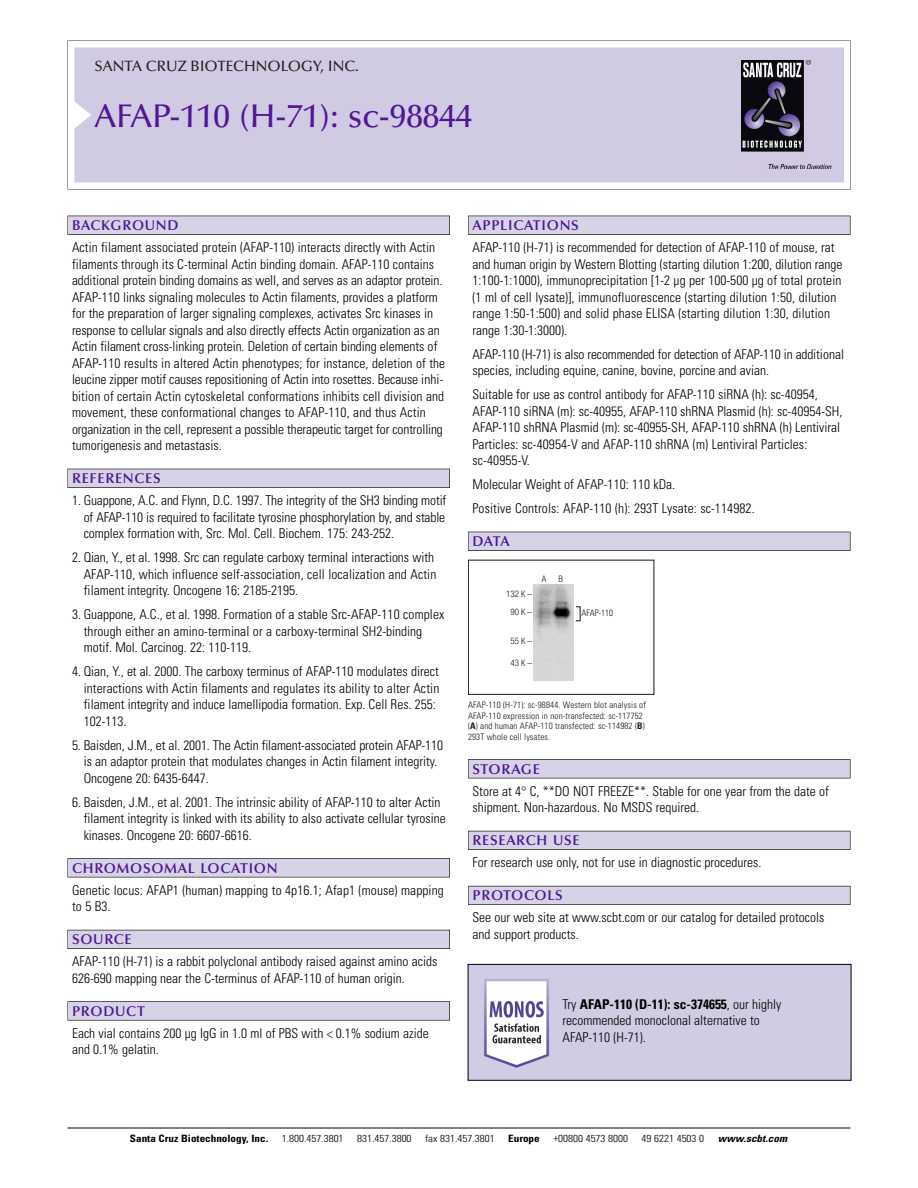
<style>
.page{position:relative;width:918px;height:1188px;background:#fff}
.page>*{position:absolute;margin:0;border:0;box-sizing:border-box;transform-origin:0 0}
.t1{font:500 33px "Optima";color:#511695}
.t2{font:500 15px "Optima";color:#231f20}
.t3{font:600 14.25px "Optima";letter-spacing:.05em;color:#511695}
.t4{font:300 condensed 13.5px/16.5px "Univers";color:#000}
.t5{font:300 condensed 10.2px "Univers";color:#000;scale:1.1 1}
.t6{font:700 condensed 10.2px "Univers";color:#000;scale:1.1 1}
.t7{font:italic 700 condensed 10.2px "Univers";letter-spacing:.005em;color:#000;scale:1.1 1}
.t8{font:9px/10.5px "Univers Condensed Light+KTVAJN";letter-spacing:.015em;color:#191919}
.t9{font:9px/18px "Helvetica Neue Light Cond+RIYPBK";color:#191919;text-align:center}
.s1{font-family:"Univers Condensed Bold+ZQKYBG"}
.s2{font-weight:700}
</style>
<div class="page">
<svg style="left:68px;top:40px;width:783px;height:149px"></svg>
<div style="left:74px;top:47px;width:770px;height:135px;background:#d1cae3"></div>
<img style="left:741px;top:60px;width:90px;height:108px">
<div style="left:68px;top:216px;width:382px;height:19px;background:#525155"></div>
<div style="left:68px;top:216px;width:381px;height:18px;background:#d7d3e7"></div>
<div style="left:68px;top:469px;width:382px;height:19px;background:#515055"></div>
<div style="left:68px;top:469px;width:381px;height:18px;background:#d7d3e7"></div>
<div style="left:68px;top:858px;width:382px;height:19px;background:#545357"></div>
<div style="left:68px;top:859px;width:381px;height:18px;background:#d7d3e7"></div>
<div style="left:68px;top:930px;width:382px;height:19px;background:#54535a"></div>
<div style="left:68px;top:930px;width:381px;height:18px;background:#d7d3e7"></div>
<svg style="left:68px;top:1001px;width:382px;height:20px"></svg>
<div style="left:68px;top:1002px;width:381px;height:18px;background:#d7d3e7"></div>
<div style="left:468px;top:216px;width:382px;height:19px;background:#525155"></div>
<div style="left:468px;top:216px;width:382px;height:18px;background:#d7d3e7"></div>
<div style="left:468px;top:532px;width:382px;height:19px;background:#515055"></div>
<div style="left:468px;top:532px;width:382px;height:18px;background:#d7d3e7"></div>
<div style="left:468px;top:759px;width:382px;height:19px;background:#545357"></div>
<div style="left:468px;top:760px;width:382px;height:18px;background:#d7d3e7"></div>
<div style="left:468px;top:831px;width:382px;height:19px;background:#54535a"></div>
<div style="left:468px;top:831px;width:382px;height:18px;background:#d7d3e7"></div>
<div style="left:468px;top:886px;width:382px;height:19px;background:#5b5a62"></div>
<div style="left:468px;top:886px;width:382px;height:18px;background:#d7d3e7"></div>
<hr style="left:68px;top:1128px;width:782px;height:1px;background:#000">
<div style="left:468px;top:560px;width:186px;height:135px;border:1px solid #191919"></div>
<img style="left:533px;top:585px;width:41px;height:95px">
<img style="left:470px;top:966px;width:379px;height:113px">
<div style="left:468px;top:964px;width:383px;height:117px;border:1px solid #000"></div>
<p class="t2" style="left:94px;top:61px;width:266px">SANTA CRUZ BIOTECHNOLOGY, INC.</p>
<h1 class="t1" style="left:94px;top:103px;width:379px">AFAP-110 (H-71): sc-98844</h1>
<p class="t3" style="left:72px;top:219px;width:108px">BACKGROUND</p>
<p class="t4" style="left:72px;top:240px;width:374px">Actin filament associated protein (AFAP-110) interacts directly with Actin filaments through its C-terminal Actin binding domain. AFAP-110 contains additional protein binding domains as well, and serves as an adaptor protein.<br>AFAP-110 links signaling molecules to Actin filaments, provides a platform for the preparation of larger signaling complexes, activates Src kinases in response to cellular signals and also directly effects Actin organization as an Actin filament cross-linking protein. Deletion of certain binding elements of AFAP-110 results in altered Actin phenotypes; for instance, deletion of the leucine zipper motif causes repositioning of Actin into rosettes. Because inhi&shy;bition of certain Actin cytoskeletal conformations inhibits cell division and movement, these conformational changes to AFAP-110, and thus Actin organization in the cell, represent a possible therapeutic target for controlling tumorigenesis and metastasis.</p>
<p class="t3" style="left:72px;top:473px;width:90px">REFERENCES</p>
<p class="t4" style="left:84px;top:493px;width:364px;text-align:justify;text-indent:-12px">1. Guappone, A.C. and Flynn, D.C. 1997. The integrity of the SH3 binding motif of AFAP-110 is required to facilitate tyrosine phosphorylation by, and stable complex formation with, Src. Mol. Cell. Biochem. 175: 243-252.</p>
<p class="t4" style="left:84px;top:550px;width:354px;text-indent:-12px">2. Qian, Y., et al. 1998. Src can regulate carboxy terminal interactions with<br>AFAP-110, which influence self-association, cell localization and Actin filament integrity. Oncogene 16: 2185-2195.</p>
<p class="t4" style="left:84px;top:607px;width:362px;text-indent:-12px">3. Guappone, A.C., et al. 1998. Formation of a stable Src-AFAP-110 complex through either an amino-terminal or a carboxy-terminal SH2-binding motif. Mol. Carcinog. 22: 110-119.</p>
<p class="t4" style="left:84px;top:664px;width:357px;text-indent:-12px">4. Qian, Y., et al. 2000. The carboxy terminus of AFAP-110 modulates direct interactions with Actin filaments and regulates its ability to alter Actin filament integrity and induce lamellipodia formation. Exp. Cell Res. 255:<br>102-113.</p>
<p class="t4" style="left:84px;top:738px;width:361px;text-indent:-12px">5. Baisden, J.M., et al. 2001. The Actin filament-associated protein AFAP-110 is an adaptor protein that modulates changes in Actin filament integrity.<br>Oncogene 20: 6435-6447.</p>
<p class="t4" style="left:84px;top:795px;width:364px;text-indent:-12px">6. Baisden, J.M., et al. 2001. The intrinsic ability of AFAP-110 to alter Actin filament integrity is linked with its ability to also activate cellular tyrosine kinases. Oncogene 20: 6607-6616.</p>
<p class="t3" style="left:72px;top:862px;width:207px">CHROMOSOMAL LOCATION</p>
<p class="t4" style="left:72px;top:883px;width:373px">Genetic locus: AFAP1 (human) mapping to 4p16.1; Afap1 (mouse) mapping to 5 B3.</p>
<p class="t3" style="left:72px;top:934px;width:61px">SOURCE</p>
<p class="t4" style="left:72px;top:954px;width:367px">AFAP-110 (H-71) is a rabbit polyclonal antibody raised against amino acids<br>626-690 mapping near the C-terminus of AFAP-110 of human origin.</p>
<p class="t3" style="left:72px;top:1005px;width:74px">PRODUCT</p>
<p class="t4" style="left:72px;top:1026px;width:358px">Each vial contains 200 µg IgG in 1.0 ml of PBS with &lt; 0.1% sodium azide and 0.1% gelatin.</p>
<p class="t3" style="left:473px;top:219px;width:108px">APPLICATIONS</p>
<p class="t4" style="left:473px;top:240px;width:371px">AFAP-110 (H-71) is recommended for detection of AFAP-110 of mouse, rat and human origin by Western Blotting (starting dilution 1:200, dilution range 1:100-1:1000), immunoprecipitation [1-2 µg per 100-500 µg of total protein (1 ml of cell lysate)], immunofluorescence (starting dilution 1:50, dilution range 1:50-1:500) and solid phase ELISA (starting dilution 1:30, dilution range 1:30-1:3000).</p>
<p class="t4" style="left:473px;top:347px;width:373px">AFAP-110 (H-71) is also recommended for detection of AFAP-110 in additional species, including equine, canine, bovine, porcine and avian.</p>
<p class="t4" style="left:473px;top:387px;width:371px">Suitable for use as control antibody for AFAP-110 siRNA (h): sc-40954, AFAP-110 siRNA (m): sc-40955, AFAP-110 shRNA Plasmid (h): sc-40954-SH, AFAP-110 shRNA Plasmid (m): sc-40955-SH, AFAP-110 shRNA (h) Lentiviral Particles: sc-40954-V and AFAP-110 shRNA (m) Lentiviral Particles: sc-40955-V.</p>
<p class="t4" style="left:473px;top:473px;width:284px;line-height:24px">Molecular Weight of AFAP-110: 110 kDa.<br>Positive Controls: AFAP-110 (h): 293T Lysate: sc-114982.</p>
<p class="t3" style="left:473px;top:536px;width:39px">DATA</p>
<p class="t9" style="left:506px;top:586px;width:28px">132 K –<br>90K–</p>
<p class="t9" style="left:510px;top:633px;width:23px">55K–</p>
<p class="t9" style="left:510px;top:655px;width:23px">43K–</p>
<p class="t9" style="left:542px;top:570px;width:6px">A</p>
<p class="t9" style="left:559px;top:570px;width:6px">B</p>
<p class="t8" style="left:581px;top:608px;width:33px">AFAP-110</p>
<p class="t8" style="left:468px;top:701px;width:179px">AFAP-110 (H-71): sc-98844. Western blot analysis of AFAP-110 expression in non-transfected: sc-117752 (<span class="s1">A</span>) and human AFAP-110 transfected: sc-114982 (<span class="s1">B</span>)<br>293T whole cell lysates.</p>
<p class="t3" style="left:473px;top:763px;width:69px">STORAGE</p>
<p class="t4" style="left:473px;top:784px;width:358px">Store at 4° C, **DO NOT FREEZE**. Stable for one year from the date of shipment. Non-hazardous. No MSDS required.</p>
<p class="t3" style="left:473px;top:835px;width:109px">RESEARCH USE</p>
<p class="t4" style="left:473px;top:855px;width:290px">For research use only, not for use in diagnostic procedures.</p>
<p class="t3" style="left:473px;top:890px;width:92px">PROTOCOLS</p>
<p class="t4" style="left:473px;top:910px;width:353px">See our web site at www.scbt.com or our catalog for detailed protocols and support products.</p>
<p class="t4" style="left:563px;top:997px;width:220px">Try <span class="s2">AFAP-110 (D-11): sc-374655</span>, our highly recommended monoclonal alternative to<br>AFAP-110 (H-71).</p>
<p class="t6" style="left:130px;top:1135px;width:127px">Santa Cruz Biotechnology, Inc.</p>
<p class="t5" style="left:282px;top:1135px;width:58px">1.800.457.3801</p>
<p class="t5" style="left:357px;top:1135px;width:51px">831.457.3800</p>
<p class="t5" style="left:425px;top:1135px;width:65px">fax 831.457.3801</p>
<p class="t6" style="left:508px;top:1135px;width:30px">Europe</p>
<p class="t5" style="left:553px;top:1135px;width:69px">+00800 4573 8000</p>
<p class="t5" style="left:642px;top:1135px;width:58px">49 6221 4503 0</p>
<p class="t7" style="left:718px;top:1135px;width:64px">www.scbt.com</p>
</div>
